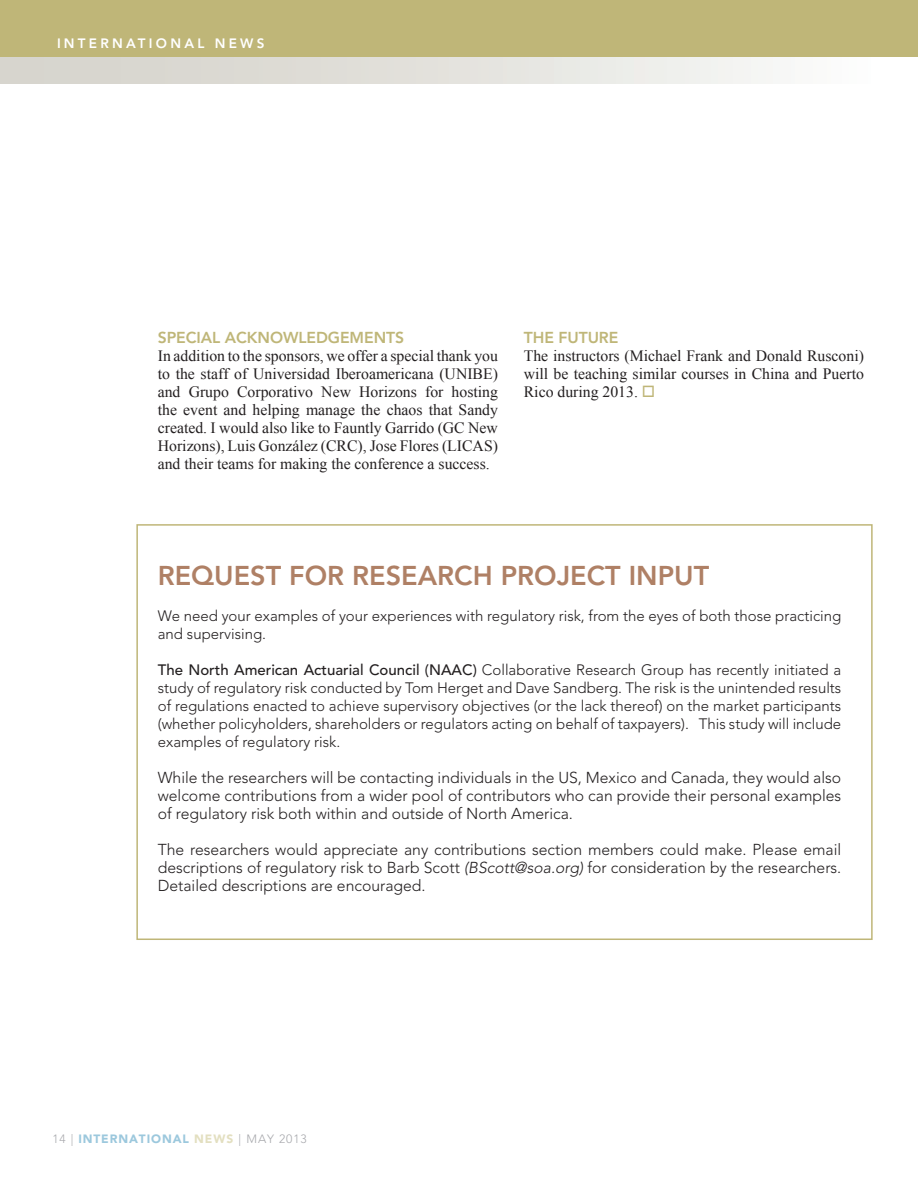
<style>
.page{position:relative;width:918px;height:1188px;background:#fff}
.page>*{position:absolute;margin:0;border:0;box-sizing:border-box;transform-origin:0 0}
.t1{font:800 27px "Avenir LT Std";color:#af8065}
.t2{font:300 15.75px/18px "Avenir LT Std";color:#231f20;text-align:justify}
.t3{font:15.75px/18px "Times New Roman";color:#231f20;text-align:justify}
.t4{font:800 15.75px "Avenir LT Std";letter-spacing:-.005em;color:#bfb678}
.t5{font:300 15px/18px "Avenir LT Std";color:#231f20}
.t6{font:800 13.5px "Avenir LT Std";letter-spacing:.24em;color:#fff}
.t7{font:900 12px "Avenir LT Std";letter-spacing:.075em;color:#9cc8dd}
.s1{color:#bfb678}
.s2{font-weight:500}
.s3{font-style:italic}
.s4{font-weight:300;color:#a8a9ad}
.s5{color:#e3dfc0}
</style>
<div class="page">
<div style="left:0;top:57px;width:918px;height:26px;background:linear-gradient(to right,#d1cfc7,#fcfcfc)"></div>
<div style="left:0;top:0;width:918px;height:57px;background:#bfb678"></div>
<div style="left:136px;top:524px;width:737px;height:416px;border:2px solid #bfb678"></div>
<p class="t6" style="left:57px;top:36px;width:209px">INTERNATIONAL NEWS</p>
<p class="t4" style="left:158px;top:329px;width:19px">SPECIAL</p>
<p class="t4" style="left:225px;top:329px;width:71px">ACKN OWLE</p>
<p class="t4" style="left:316px;top:329px;width:24px">DGEMENTS</p>
<p class="t3" style="left:158px;top:347px;width:342px">In addition to the sponsors, we offer a special thank you to the staff of Universidad Iberoamericana (UNIBE) and Grupo Corporativo New Horizons for hosting the event and helping manage the chaos that Sandy created. I would also like to Fauntly Garrido (GC New Horizons), Luis González (CRC), Jose Flores (LICAS) and their teams for making the conference a success.</p>
<p class="t4" style="left:524px;top:329px;width:55px">THE FUTURE</p>
<p class="t3" style="left:524px;top:347px;width:342px">The instructors (Michael Frank and Donald Rusconi) will be teaching similar courses in China and Puerto Rico during 2013. <span class="s1">□</span></p>
<h1 class="t1" style="left:158px;top:559px;width:74px">REQUEST</h1>
<h1 class="t1" style="left:289px;top:559px;width:99px">FOR RESEARCH</h1>
<h1 class="t1" style="left:501px;top:559px;width:73px">PROJECT</h1>
<h1 class="t1" style="left:629px;top:559px;width:27px">INPUT</h1>
<p class="t5" style="left:158px;top:607px;width:685px">We need your examples of your experiences with regulatory risk, from the eyes of both those practicing and supervising.</p>
<p class="t5" style="left:158px;top:661px;width:685px;text-align:justify"><span class="s2">The North American Actuarial Council (NAAC)</span> Collaborative Research Group has recently initiated a study of regulatory risk conducted by Tom Herget and Dave Sandberg. The risk is the unintended results of regulations enacted to achieve supervisory objectives (or the lack thereof) on the market participants (whether policyholders, shareholders or regulators acting on behalf of taxpayers). This study will include examples of regulatory risk.</p>
<p class="t2" style="left:158px;top:768px;width:685px">While the researchers will be contacting individuals in the US, Mexico and Canada, they would also welcome contributions from a wider pool of contributors who can provide their personal examples of regulatory risk both within and outside of North America.</p>
<p class="t2" style="left:158px;top:840px;width:685px">The researchers would appreciate any contributions section members could make. Please email descriptions of regulatory risk to Barb Scott <span class="s3">(BScott@soa.org)</span> for consideration by the researchers.<br>Detailed descriptions are encouraged.</p>
<p class="t7" style="left:52px;top:1132px;width:256px"><span class="s4">14 |</span> INTERNATIONAL <span class="s5">NEWS</span> <span class="s4">| MAY 2013</span></p>
</div>
